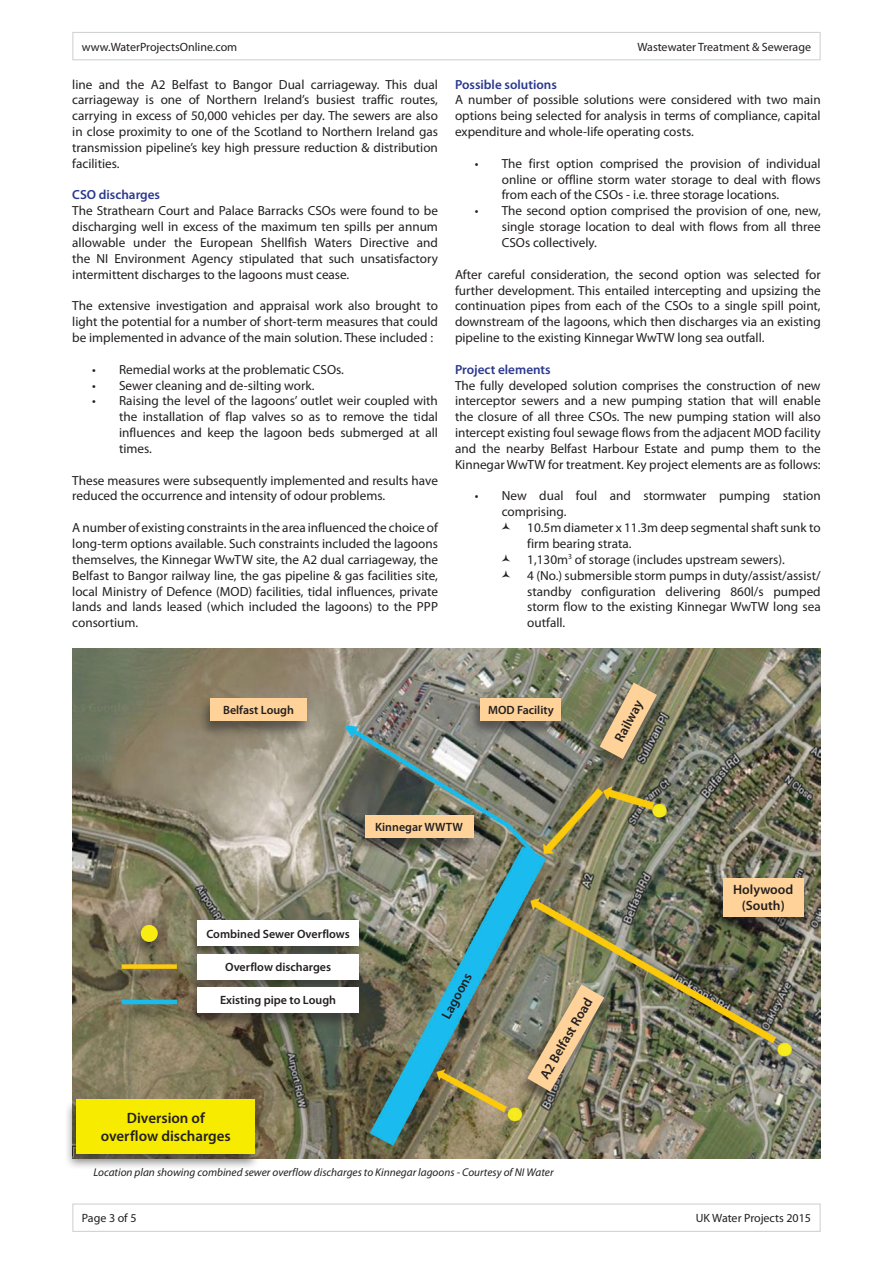
<style>
.page{position:relative;width:893px;height:1263px;background:#fff}
.page>*{position:absolute;margin:0;border:0;box-sizing:border-box;transform-origin:0 0}
.t1{font:600 15px/18px "Myriad Pro";color:#231f20;text-align:center}
.t2{font:600 13.5px/16.2px "Myriad Pro";color:#231f20;text-align:center}
.t3{font:13.2px/15.9px "Myriad Pro";color:#231f20;text-align:justify}
.t4{font:600 13.2px "Myriad Pro";color:#2a3890}
.t5{font:600 12px "Myriad Pro";color:#231f20}
.t6{font:12px "Myriad Pro";color:#231f20}
.t7{font:italic 11.25px "Myriad Pro";color:#231f20}
</style>
<div class="page">
<div style="left:72px;top:32px;width:749px;height:28px;border:1px solid #d1d3d4"></div>
<div style="left:72px;top:1203px;width:749px;height:29px;border:1px solid #d1d3d4"></div>
<img style="left:72px;top:648px;width:749px;height:511px">
<div style="left:110px;top:920px;width:254px;height:109px;background:#231f20;opacity:.5"></div>
<div style="left:197px;top:921px;width:162px;height:25px;background:#fff"></div>
<div style="left:197px;top:954px;width:162px;height:25px;background:#fff"></div>
<div style="left:197px;top:987px;width:162px;height:25px;background:#fff"></div>
<div style="left:141px;top:925px;width:17px;height:17px;background:#f8ec13;border-radius:50%"></div>
<div style="left:122px;top:964px;width:55px;height:5px;background:#ffcb0e"></div>
<hr style="left:122px;top:1000px;width:55px;height:4px;background:#1abcec">
<div style="left:198px;top:697px;width:114px;height:40px;background:#231f20;opacity:.5"></div>
<div style="left:210px;top:698px;width:97px;height:23px;background:#fed298"></div>
<div style="left:468px;top:697px;width:98px;height:40px;background:#231f20;opacity:.5"></div>
<div style="left:480px;top:698px;width:81px;height:23px;background:#fed298"></div>
<div style="left:589px;top:683px;width:72px;height:91px;background:#231f20;opacity:.5"></div>
<svg style="left:600px;top:682px;width:57px;height:77px;background:#ad9b77"></svg>
<div style="left:711px;top:877px;width:97px;height:55px;background:#231f20;opacity:.5"></div>
<div style="left:723px;top:878px;width:81px;height:38px;background:#fed298"></div>
<div style="left:353px;top:814px;width:125px;height:40px;background:#231f20;opacity:.5"></div>
<div style="left:365px;top:815px;width:108px;height:23px;background:#fed298"></div>
<div style="left:516px;top:985px;width:92px;height:122px;background:#231f20;opacity:.5"></div>
<svg style="left:527px;top:984px;width:77px;height:107px;background:#a89a78"></svg>
<div style="left:65px;top:1098px;width:195px;height:72px;background:#231f20;opacity:.5"></div>
<div style="left:77px;top:1099px;width:178px;height:55px;background:#f7ec00"></div>
<p class="t6" style="left:82px;top:39px;width:157px">www.WaterProjectsOnline.com</p>
<p class="t6" style="left:637px;top:39px;width:175px">Wastewater Treatment &amp; Sewerage</p>
<p class="t3" style="left:72px;top:76px;width:367px">line and the A2 Belfast to Bangor Dual carriageway. This dual carriageway is one of Northern Ireland’s busiest traffic routes, carrying in excess of 50,000 vehicles per day. The sewers are also in close proximity to one of the Scotland to Northern Ireland gas transmission pipeline’s key high pressure reduction &amp; distribution facilities.</p>
<p class="t4" style="left:72px;top:187px;width:89px">CSO discharges</p>
<p class="t3" style="left:72px;top:203px;width:367px">The Strathearn Court and Palace Barracks CSOs were found to be discharging well in excess of the maximum ten spills per annum allowable under the European Shellfish Waters Directive and the NI Environment Agency stipulated that such unsatisfactory intermittent discharges to the lagoons must cease.</p>
<p class="t3" style="left:72px;top:298px;width:367px">The extensive investigation and appraisal work also brought to light the potential for a number of short-term measures that could be implemented in advance of the main solution. These included :</p>
<p class="t3" style="left:92px;top:361px;width:253px">• Remedial works at the problematic CSOs.</p>
<p class="t3" style="left:92px;top:377px;width:224px">• Sewer cleaning and de-silting work.</p>
<p class="t3" style="left:119px;top:393px;width:320px;text-indent:-27px">• Raising the level of the lagoons’ outlet weir coupled with the installation of flap valves so as to remove the tidal influences and keep the lagoon beds submerged at all times.</p>
<p class="t3" style="left:72px;top:472px;width:367px">These measures were subsequently implemented and results have reduced the occurrence and intensity of odour problems.</p>
<p class="t3" style="left:72px;top:519px;width:367px">A number of existing constraints in the area influenced the choice of long-term options available. Such constraints included the lagoons themselves, the Kinnegar WwTW site, the A2 dual carriageway, the Belfast to Bangor railway line, the gas pipeline &amp; gas facilities site, local Ministry of Defence (MOD) facilities, tidal influences, private lands and lands leased (which included the lagoons) to the PPP consortium.</p>
<p class="t4" style="left:455px;top:76px;width:103px">Possible solutions</p>
<p class="t3" style="left:455px;top:92px;width:367px">A number of possible solutions were considered with two main options being selected for analysis in terms of compliance, capital expenditure and whole-life operating costs.</p>
<p class="t3" style="left:502px;top:155px;width:320px;text-indent:-27px">• The first option comprised the provision of individual online or offline storm water storage to deal with flows from each of the CSOs - i.e. three storage locations.</p>
<p class="t3" style="left:502px;top:203px;width:320px;text-indent:-27px">• The second option comprised the provision of one, new, single storage location to deal with flows from all three CSOs collectively.</p>
<p class="t3" style="left:455px;top:266px;width:367px">After careful consideration, the second option was selected for further development. This entailed intercepting and upsizing the continuation pipes from each of the CSOs to a single spill point, downstream of the lagoons, which then discharges via an existing pipeline to the existing Kinnegar WwTW long sea outfall.</p>
<p class="t4" style="left:455px;top:361px;width:97px">Project elements</p>
<p class="t3" style="left:455px;top:377px;width:367px">The fully developed solution comprises the construction of new interceptor sewers and a new pumping station that will enable the closure of all three CSOs. The new pumping station will also intercept existing foul sewage flows from the adjacent MOD facility and the nearby Belfast Harbour Estate and pump them to the Kinnegar WwTW for treatment. Key project elements are as follows:</p>
<p class="t3" style="left:502px;top:488px;width:320px;text-indent:-27px">• New dual foul and stormwater pumping station comprising.</p>
<p class="t3" style="left:527px;top:519px;width:295px;text-align:left">10.5m diameter x 11.3m deep segmental shaft sunk to firm bearing strata.<br>1,130m<sup>3</sup> of storage (includes upstream sewers).<br>4 (No.) submersible storm pumps in duty/assist/assist/ standby configuration delivering 860l/s pumped storm flow to the existing Kinnegar WwTW long sea outfall.</p>
<p class="t5" style="left:223px;top:702px;width:72px">Belfast Lough</p>
<p class="t5" style="left:488px;top:702px;width:67px">MOD Facility</p>
<p class="t2" style="left:611px;top:737px;width:47px;rotate:-62deg">Railway</p>
<p class="t5" style="left:375px;top:819px;width:89px">Kinnegar WWTW</p>
<p class="t5" style="left:206px;top:926px;width:145px">Combined Sewer Overflows</p>
<p class="t5" style="left:225px;top:959px;width:108px">Overflow discharges</p>
<p class="t5" style="left:220px;top:992px;width:117px">Existing pipe to Lough</p>
<p class="t1" style="left:101px;top:1109px;width:132px">Diversion of overflow discharges</p>
<p class="t2" style="left:438px;top:1014px;width:51px;rotate:-62deg">Lagoons</p>
<p class="t2" style="left:536px;top:1073px;width:93px;rotate:-60deg">A2 Belfast Road</p>
<p class="t7" style="left:94px;top:1165px;width:462px">Location plan showing combined sewer overflow discharges to Kinnegar lagoons - Courtesy of NI Water</p>
<p class="t2" style="left:733px;top:881px;width:62px">Holywood (South)</p>
<p class="t6" style="left:82px;top:1211px;width:56px">Page 3 of 5</p>
<p class="t6" style="left:696px;top:1211px;width:117px">UK Water Projects 2015</p>
</div>
